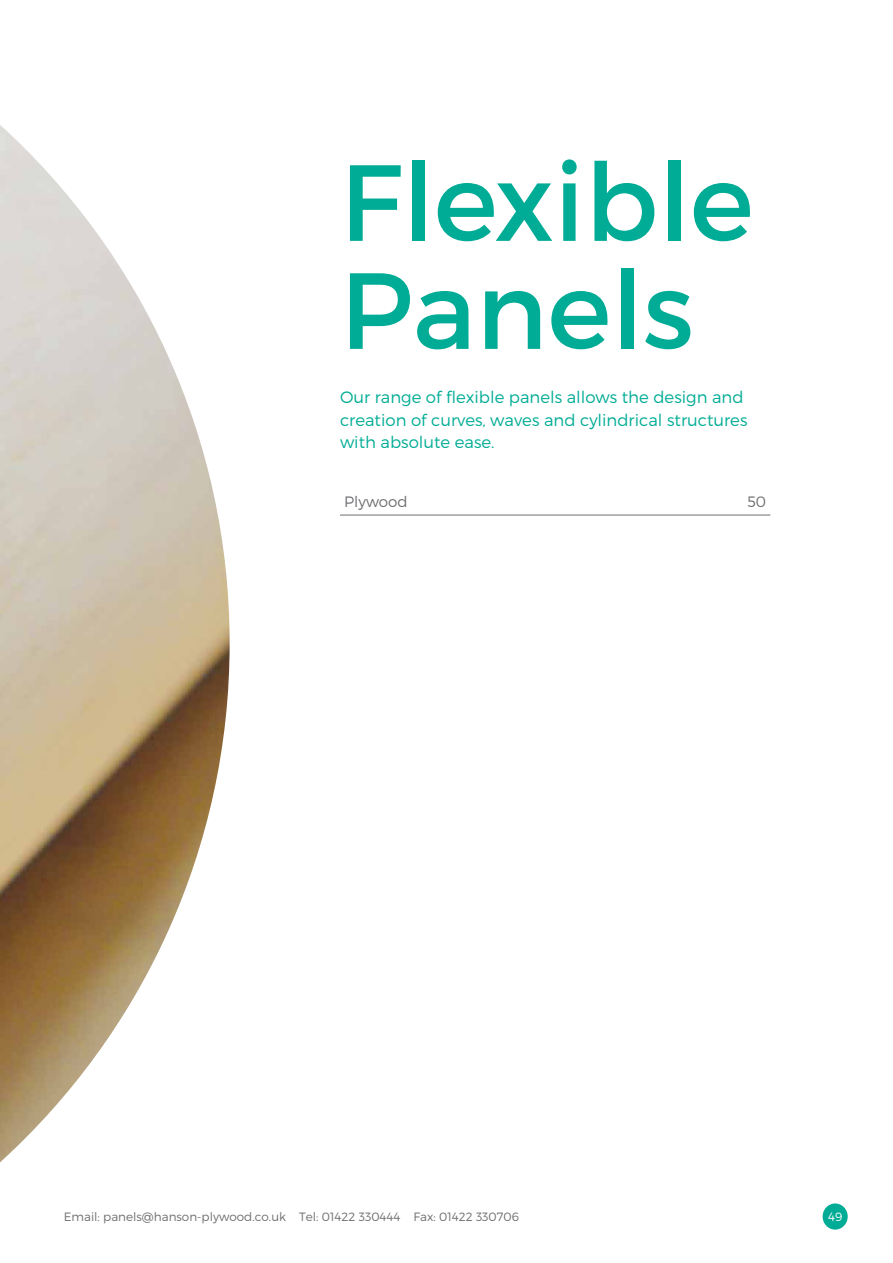
<style>
.page{position:relative;width:893px;height:1263px;background:#fff}
.page>*{position:absolute;margin:0;border:0;box-sizing:border-box;transform-origin:0 0}
.t1{font:108px/108px "Montserrat";color:#00ac95}
.t2{font:300 16.5px/22.5px "Montserrat";color:#00ac95}
.t3{font:300 15px "Montserrat";color:#6d6e71}
.t4{font:300 12px "Montserrat";color:#6d6e71}
.t5{font:300 12px "Montserrat";color:#fff}
</style>
<div class="page">
<img style="left:0;top:125px;width:230px;height:1037px">
<hr style="left:340px;top:515px;width:391px;height:1px;background:#6d6e71">
<hr style="left:731px;top:515px;width:39px;height:1px;background:#6d6e71">
<div style="left:823px;top:1203px;width:25px;height:26px;background:#00ac95;border-radius:50%"></div>
<h1 class="t1" style="left:340px;top:148px;width:415px">Flexible<br>Panels</h1>
<p class="t2" style="left:340px;top:386px;width:409px">Our range of flexible panels allows the design and creation of curves, waves and cylindrical structures with absolute ease.</p>
<p class="t3" style="left:344px;top:492px;width:65px">Plywood</p>
<p class="t3" style="left:747px;top:492px;width:20px">50</p>
<p class="t4" style="left:64px;top:1209px;width:457px">Email: panels@hanson-plywood.co.uk Tel: 01422 330444 Fax: 01422 330706</p>
<p class="t5" style="left:828px;top:1209px;width:16px">49</p>
</div>
